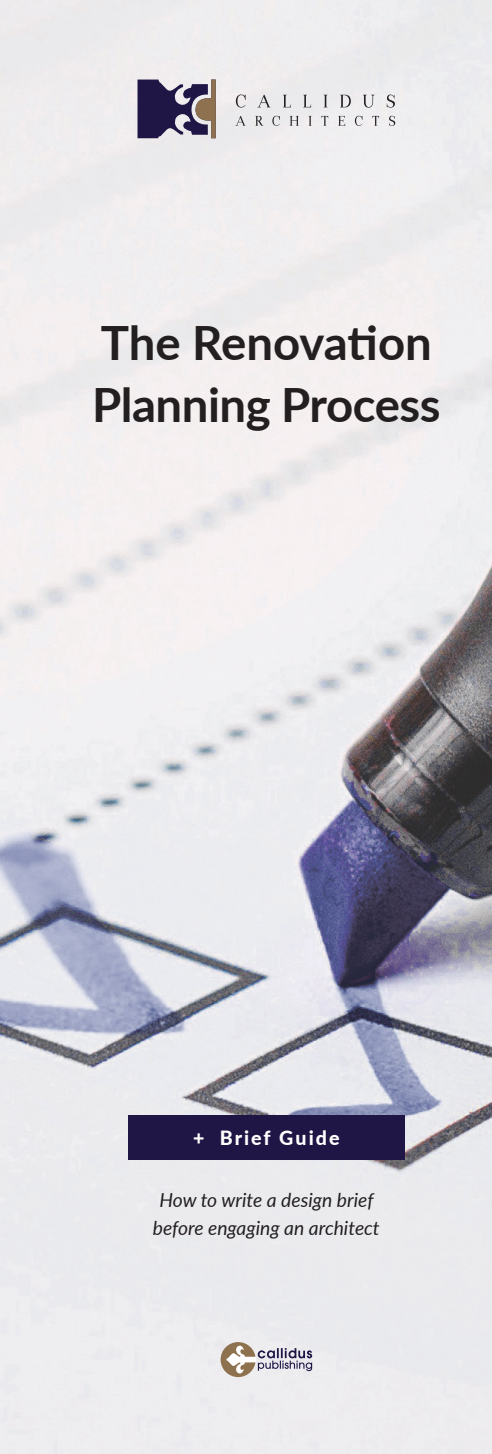
<style>
.page{position:relative;width:492px;height:1454px;background:#fff}
.page>*{position:absolute;margin:0;border:0;box-sizing:border-box;transform-origin:0 0}
.t1{font:700 47.25px/61.2px "Lato";letter-spacing:-.01em;color:#231f20}
.t2{font:800 19.6px "Lato";letter-spacing:.1em;color:#fff}
.t3{font:italic 19.25px/28px "Lato";color:#231f20;text-align:center}
</style>
<div class="page">
<img style="left:0;top:0;width:491px;height:1453px">
<div style="left:128px;top:1115px;width:276px;height:45px;background:#201646"></div>
<svg style="left:235px;top:116px;width:160px;height:10px;background:#d4d2d4"></svg>
<svg style="left:235px;top:95px;width:159px;height:13px;background:#d5d3d5"></svg>
<svg style="left:137px;top:80px;width:78px;height:58px;background:#635973"></svg>
<svg style="left:220px;top:1342px;width:35px;height:35px"></svg>
<svg style="left:226px;top:1343px;width:86px;height:32px;background:#bfb7b9"></svg>
<p class="t1" style="left:92px;top:310px;width:349px">The Renovation<br>Planning Process</p>
<p class="t2" style="left:193px;top:1123px;width:148px">+ Brief Guide</p>
<p class="t3" style="left:153px;top:1185px;width:228px">How to write a design brief before engaging an architect</p>
</div>
